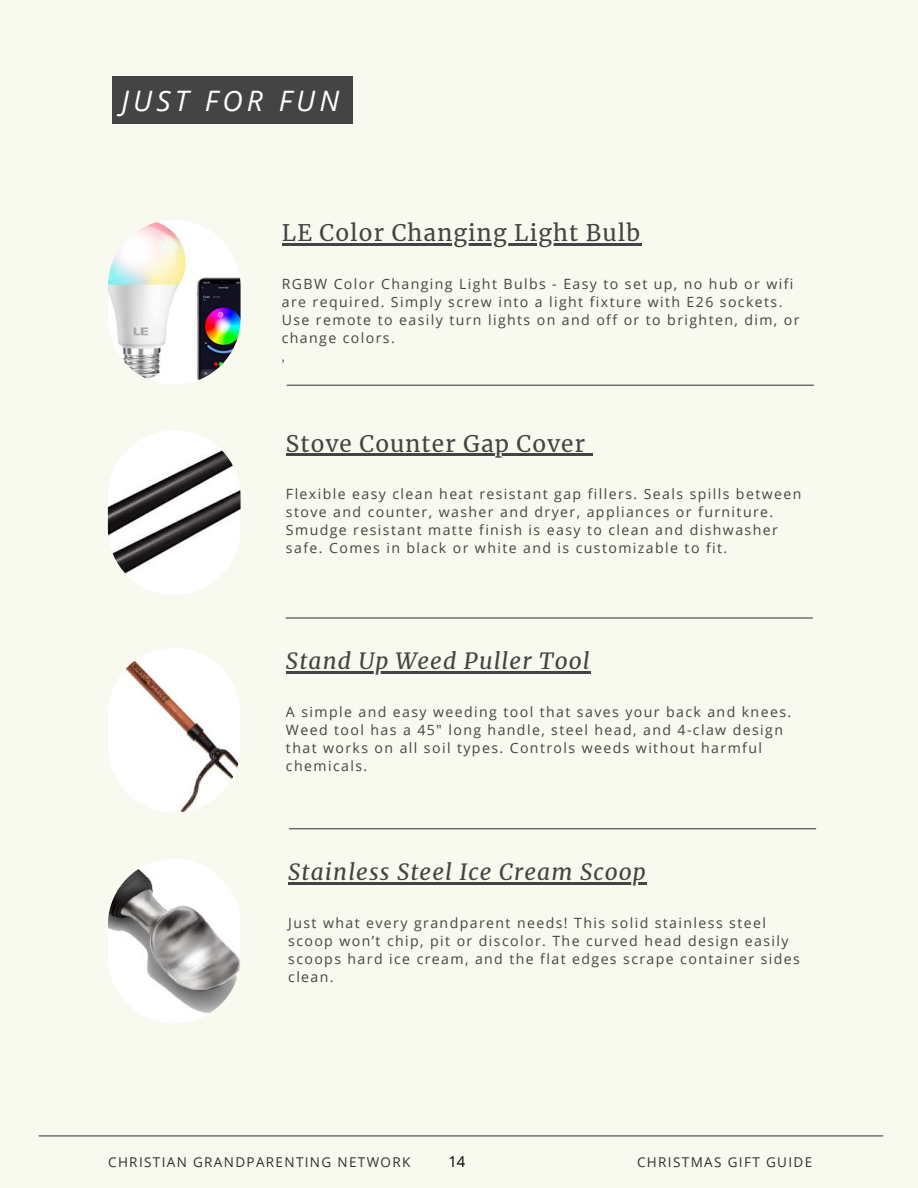
<style>
.page{position:relative;width:918px;height:1188px;background:#f8faf0}
.page>*{position:absolute;margin:0;border:0;box-sizing:border-box;transform-origin:0 0}
.t1{font:italic 28.2px "Open Sans";letter-spacing:.15em;color:#fff}
.t2{font:italic 22.5px "Merriweather";letter-spacing:.05em;color:#444}
.t3{font:22.5px "Merriweather";letter-spacing:.05em;color:#444}
.t4{font:15px "Open Sans";color:#000}
.t5{font:14.1px/18px "Open Sans";letter-spacing:.1em;color:#444}
.t6{font:14.1px "Montserrat";color:#444}
.t7{font:13.5px "Open Sans";letter-spacing:.1em;color:#303030}
</style>
<div class="page">
<div style="left:112px;top:76px;width:241px;height:48px;background:#444"></div>
<img style="left:108px;top:859px;width:132px;height:164px;border-radius:66px">
<img style="left:108px;top:220px;width:132px;height:165px;border-radius:66px">
<img style="left:108px;top:430px;width:132px;height:165px;border-radius:66px">
<img style="left:108px;top:648px;width:132px;height:165px;border-radius:66px">
<hr style="left:289px;top:828px;width:527px;height:1px;background:#444">
<hr style="left:286px;top:617px;width:526px;height:2px;background:#444">
<hr style="left:287px;top:385px;width:527px;height:1px;background:#444">
<hr style="left:39px;top:1135px;width:844px;height:1px;background:#444">
<hr style="left:288px;top:882px;width:359px;height:2px;background:#444">
<hr style="left:282px;top:243px;width:359px;height:3px;background:#444">
<hr style="left:286px;top:454px;width:300px;height:2px;background:#444">
<svg style="left:586px;top:454px;width:7px;height:2px"></svg>
<hr style="left:286px;top:671px;width:305px;height:3px;background:#444">
<h1 class="t1" style="left:121px;top:81px;width:219px">JUST FOR FUN</h1>
<h2 class="t3" style="left:282px;top:219px;width:360px">LE Color Changing Light Bulb</h2>
<p class="t5" style="left:282px;top:274px;width:519px">RGBW Color Changing Light Bulbs - Easy to set up, no hub or wifi are required. Simply screw into a light fixture with E26 sockets.<br>Use remote to easily turn lights on and off or to brighten, dim, or change colors.</p>
<p class="t6" style="left:282px;top:347px;width:4px">,</p>
<h2 class="t3" style="left:286px;top:429px;width:301px">Stove Counter Gap Cover</h2>
<p class="t5" style="left:286px;top:485px;width:517px">Flexible easy clean heat resistant gap fillers. Seals spills between stove and counter, washer and dryer, appliances or furniture.<br>Smudge resistant matte finish is easy to clean and dishwasher safe. Comes in black or white and is customizable to fit.</p>
<h2 class="t2" style="left:286px;top:647px;width:305px">Stand Up Weed Puller Tool</h2>
<p class="t5" style="left:286px;top:702px;width:507px">A simple and easy weeding tool that saves your back and knees.<br>Weed tool has a 45" long handle, steel head, and 4-claw design that works on all soil types. Controls weeds without harmful chemicals.</p>
<h2 class="t2" style="left:288px;top:858px;width:359px">Stainless Steel Ice Cream Scoop</h2>
<p class="t5" style="left:288px;top:913px;width:513px">Just what every grandparent needs! This solid stainless steel scoop won’t chip, pit or discolor. The curved head design easily scoops hard ice cream, and the flat edges scrape container sides clean.</p>
<p class="t7" style="left:108px;top:1153px;width:304px">CHRISTIAN GRANDPARENTING NETWORK</p>
<p class="t4" style="left:448px;top:1151px;width:19px">14</p>
<p class="t7" style="left:637px;top:1153px;width:177px">CHRISTMAS GIFT GUIDE</p>
</div>
